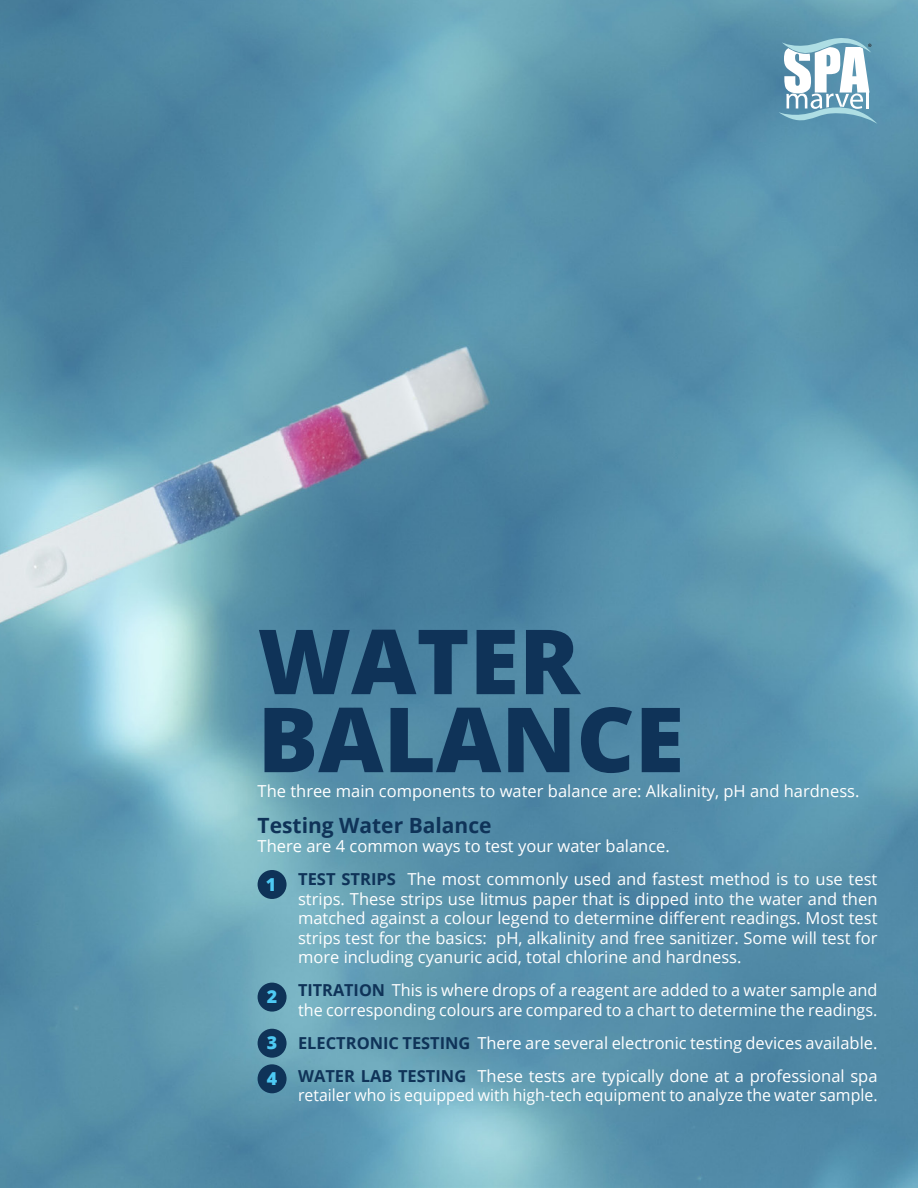
<style>
.page{position:relative;width:918px;height:1188px;background:#fff}
.page>*{position:absolute;margin:0;border:0;box-sizing:border-box;transform-origin:0 0}
.t1{font:800 90px "Open Sans";color:#0f3358}
.t2{font:700 21px "Open Sans";color:#0f3358}
.t3{font:800 17.85px "Open Sans";color:#4ecaf4}
.t4{font:16.5px/19.5px "Open Sans";color:#fff}
.s1{font-weight:700;color:#0f3358}
</style>
<div class="page">
<img style="left:0;top:0;width:918px;height:1188px">
<div style="left:258px;top:870px;width:29px;height:29px;background:#0f3358;border-radius:50%"></div>
<div style="left:258px;top:983px;width:29px;height:29px;background:#0f3358;border-radius:50%"></div>
<div style="left:258px;top:1029px;width:29px;height:29px;background:#0f3358;border-radius:50%"></div>
<div style="left:258px;top:1064px;width:29px;height:29px;background:#0f3358;border-radius:50%"></div>
<svg style="left:778px;top:32px;width:100px;height:97px"></svg>
<p class="t1" style="left:258px;top:593px;width:324px">WATER</p>
<p class="t1" style="left:258px;top:671px;width:428px">BALANCE</p>
<p class="t4" style="left:258px;top:781px;width:603px">The three main components to water balance are: Alkalinity, pH and hardness.</p>
<p class="t2" style="left:258px;top:810px;width:236px">Testing Water Balance</p>
<p class="t4" style="left:258px;top:836px;width:414px">There are 4 common ways to test your water balance.</p>
<p class="t4" style="left:298px;top:869px;width:581px;text-align:justify"><span class="s1">TEST STRIPS</span> The most commonly used and fastest method is to use test strips. These strips use litmus paper that is dipped into the water and then matched against a colour legend to determine different readings. Most test strips test for the basics: pH, alkalinity and free sanitizer. Some will test for more including cyanuric acid, total chlorine and hardness.</p>
<p class="t4" style="left:298px;top:980px;width:581px"><span class="s1">TITRATION</span> This is where drops of a reagent are added to a water sample and the corresponding colours are compared to a chart to determine the readings.</p>
<p class="t4" style="left:298px;top:1033px;width:581px"><span class="s1">ELECTRONIC TESTING</span> There are several electronic testing devices available.</p>
<p class="t4" style="left:298px;top:1066px;width:581px"><span class="s1">WATER LAB TESTING</span> These tests are typically done at a professional spa retailer who is equipped with high-tech equipment to analyze the water sample.</p>
<p class="t3" style="left:266px;top:871px;width:12px">1</p>
<p class="t3" style="left:267px;top:983px;width:12px">2</p>
<p class="t3" style="left:267px;top:1029px;width:12px">3</p>
<p class="t3" style="left:267px;top:1065px;width:12px">4</p>
</div>
